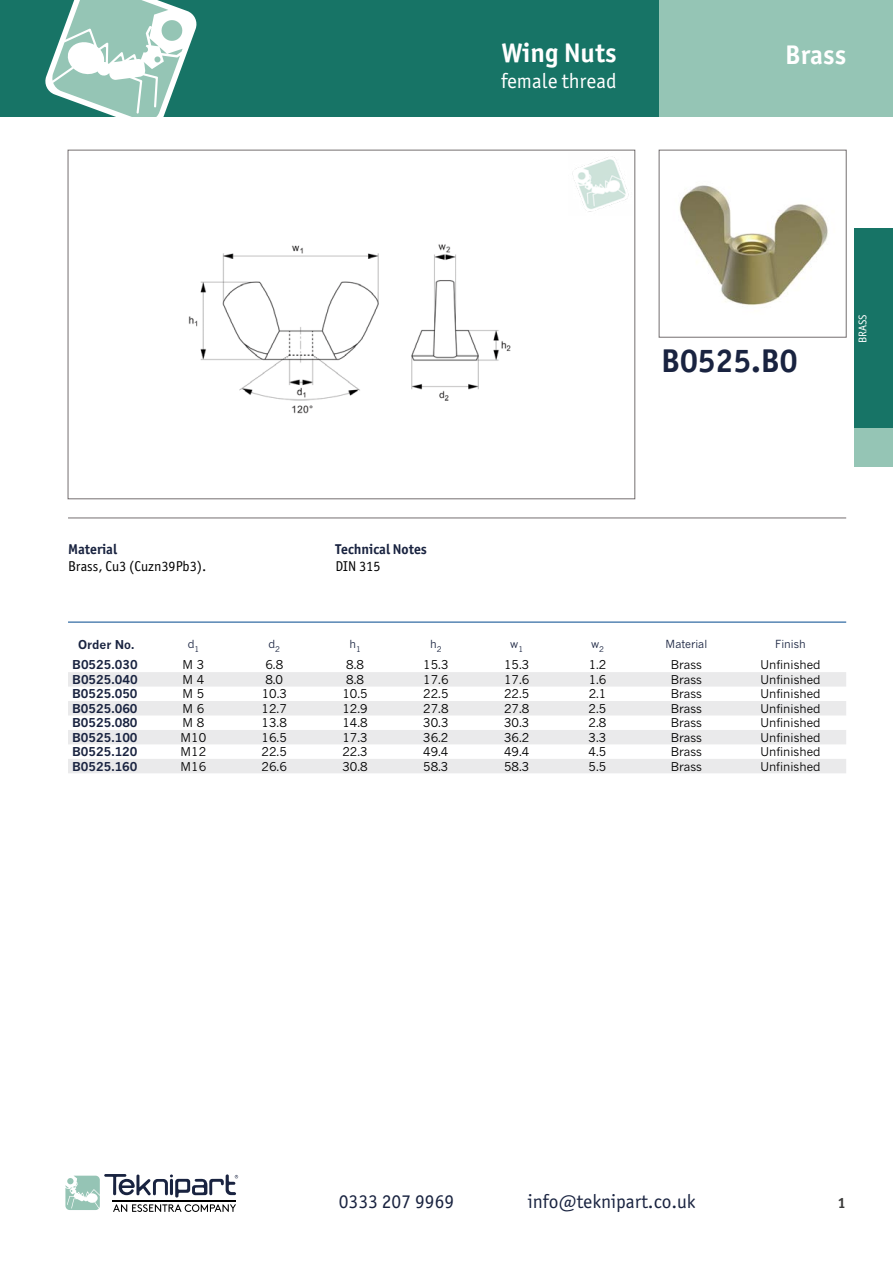
<style>
.page{position:relative;width:893px;height:1263px;background:#fff}
.page>*{position:absolute;margin:0;border:0;box-sizing:border-box;transform-origin:0 0}
.t1{font:700 33px "Officina Sans ITC Pro";color:#192340}
.t2{font:700 27px "Officina Sans ITC Pro";color:#fff}
.t3{font:21px "Officina Sans ITC Pro";color:#fff}
.t4{font:19.5px "Officina Sans ITC Pro";color:#192340}
.t5{font:700 15px "Officina Sans ITC Pro";color:#3c3c3b}
.t6{font:14.25px "Officina Sans ITC Pro";color:#000}
.t7{font:700 14.25px "Officina Sans ITC Pro";color:#192340}
.t8{font:12px "News Gothic MT Pro";color:#000}
.t9{font:700 12px "News Gothic MT Pro";color:#192340}
.t10{font:11.25px "Officina Sans ITC Pro";color:#fff}
.t11{font:11.1px "News Gothic MT Pro";color:#192340}
</style>
<div class="page">
<div style="left:0;top:0;width:659px;height:116px;background:#177466"></div>
<svg style="left:45px;top:0;width:152px;height:116px"></svg>
<div style="left:659px;top:0;width:234px;height:116px;background:#95c5b5"></div>
<div style="left:855px;top:228px;width:38px;height:200px;background:#177466"></div>
<div style="left:855px;top:428px;width:38px;height:38px;background:#95c5b5"></div>
<svg style="left:68px;top:672px;width:778px;height:101px;fill:#eaeaeb"></svg>
<img style="left:188px;top:244px;width:323px;height:170px">
<img style="left:572px;top:157px;width:57px;height:55px">
<div style="left:659px;top:150px;width:187px;height:187px;border:1px solid #746f70"></div>
<img style="left:679px;top:185px;width:149px;height:121px">
<svg style="left:65px;top:1174px;width:173px;height:38px"></svg>
<hr style="left:68px;top:518px;width:778px;height:1px;background:#746f70">
<hr style="left:68px;top:622px;width:778px;height:1px;background:#00488d">
<h2 class="t2" style="left:501px;top:36px;width:117px">Wing Nuts</h2>
<h2 class="t2" style="left:785px;top:38px;width:63px">Brass</h2>
<h3 class="t3" style="left:501px;top:69px;width:117px">female thread</h3>
<h1 class="t1" style="left:661px;top:340px;width:138px">B0525.B0</h1>
<p class="t10" style="left:856px;top:343px;width:30px;rotate:-90deg">BRASS</p>
<p class="t7" style="left:68px;top:540px;width:51px">Material</p>
<p class="t6" style="left:68px;top:558px;width:140px">Brass, Cu3 (Cuzn39Pb3).</p>
<p class="t7" style="left:335px;top:540px;width:93px">Technical Notes</p>
<p class="t6" style="left:335px;top:558px;width:47px">DIN 315</p>
<p class="t9" style="left:78px;top:637px;width:58px">Order No.</p>
<p class="t11" style="left:188px;top:637px;width:13px">d<sub>1</sub></p>
<p class="t11" style="left:268px;top:637px;width:13px">d<sub>2</sub></p>
<p class="t11" style="left:349px;top:637px;width:13px">h<sub>1</sub></p>
<p class="t11" style="left:430px;top:637px;width:13px">h<sub>2</sub></p>
<p class="t11" style="left:510px;top:637px;width:14px">w<sub>1</sub></p>
<p class="t11" style="left:591px;top:637px;width:14px">w<sub>2</sub></p>
<p class="t11" style="left:666px;top:637px;width:43px">Material</p>
<p class="t11" style="left:775px;top:637px;width:32px">Finish</p>
<p class="t9" style="left:72px;top:658px;width:67px">B0525.030</p>
<p class="t8" style="left:183px;top:658px;width:23px">M 3</p>
<p class="t8" style="left:265px;top:658px;width:19px">6.8</p>
<p class="t8" style="left:346px;top:658px;width:19px">8.8</p>
<p class="t8" style="left:423px;top:658px;width:27px">15.3</p>
<p class="t8" style="left:504px;top:658px;width:27px">15.3</p>
<p class="t8" style="left:589px;top:658px;width:19px">1.2</p>
<p class="t8" style="left:671px;top:658px;width:33px">Brass</p>
<p class="t8" style="left:760px;top:658px;width:62px">Unfinished</p>
<p class="t9" style="left:72px;top:672px;width:67px">B0525.040</p>
<p class="t8" style="left:183px;top:672px;width:23px">M 4</p>
<p class="t8" style="left:265px;top:672px;width:19px">8.0</p>
<p class="t8" style="left:346px;top:672px;width:19px">8.8</p>
<p class="t8" style="left:423px;top:672px;width:27px">17.6</p>
<p class="t8" style="left:504px;top:672px;width:27px">17.6</p>
<p class="t8" style="left:589px;top:672px;width:19px">1.6</p>
<p class="t8" style="left:671px;top:672px;width:33px">Brass</p>
<p class="t8" style="left:760px;top:672px;width:62px">Unfinished</p>
<p class="t9" style="left:72px;top:687px;width:67px">B0525.050</p>
<p class="t8" style="left:183px;top:687px;width:23px">M 5</p>
<p class="t8" style="left:262px;top:687px;width:27px">10.3</p>
<p class="t8" style="left:342px;top:687px;width:27px">10.5</p>
<p class="t8" style="left:423px;top:687px;width:27px">22.5</p>
<p class="t8" style="left:504px;top:687px;width:27px">22.5</p>
<p class="t8" style="left:589px;top:687px;width:19px">2.1</p>
<p class="t8" style="left:671px;top:687px;width:33px">Brass</p>
<p class="t8" style="left:760px;top:687px;width:62px">Unfinished</p>
<p class="t9" style="left:72px;top:701px;width:67px">B0525.060</p>
<p class="t8" style="left:183px;top:701px;width:23px">M 6</p>
<p class="t8" style="left:262px;top:701px;width:27px">12.7</p>
<p class="t8" style="left:342px;top:701px;width:27px">12.9</p>
<p class="t8" style="left:423px;top:701px;width:27px">27.8</p>
<p class="t8" style="left:504px;top:701px;width:27px">27.8</p>
<p class="t8" style="left:589px;top:701px;width:19px">2.5</p>
<p class="t8" style="left:671px;top:701px;width:33px">Brass</p>
<p class="t8" style="left:760px;top:701px;width:62px">Unfinished</p>
<p class="t9" style="left:72px;top:715px;width:67px">B0525.080</p>
<p class="t8" style="left:183px;top:716px;width:23px">M 8</p>
<p class="t8" style="left:262px;top:716px;width:27px">13.8</p>
<p class="t8" style="left:342px;top:716px;width:27px">14.8</p>
<p class="t8" style="left:423px;top:716px;width:27px">30.3</p>
<p class="t8" style="left:504px;top:716px;width:27px">30.3</p>
<p class="t8" style="left:589px;top:716px;width:19px">2.8</p>
<p class="t8" style="left:671px;top:716px;width:33px">Brass</p>
<p class="t8" style="left:760px;top:716px;width:62px">Unfinished</p>
<p class="t9" style="left:72px;top:730px;width:67px">B0525.100</p>
<p class="t8" style="left:181px;top:730px;width:27px">M10</p>
<p class="t8" style="left:262px;top:730px;width:27px">16.5</p>
<p class="t8" style="left:342px;top:730px;width:27px">17.3</p>
<p class="t8" style="left:423px;top:730px;width:27px">36.2</p>
<p class="t8" style="left:504px;top:730px;width:27px">36.2</p>
<p class="t8" style="left:589px;top:730px;width:19px">3.3</p>
<p class="t8" style="left:671px;top:730px;width:33px">Brass</p>
<p class="t8" style="left:760px;top:730px;width:62px">Unfinished</p>
<p class="t9" style="left:72px;top:744px;width:67px">B0525.120</p>
<p class="t8" style="left:181px;top:744px;width:27px">M12</p>
<p class="t8" style="left:262px;top:744px;width:27px">22.5</p>
<p class="t8" style="left:342px;top:744px;width:27px">22.3</p>
<p class="t8" style="left:423px;top:744px;width:27px">49.4</p>
<p class="t8" style="left:504px;top:744px;width:27px">49.4</p>
<p class="t8" style="left:589px;top:744px;width:19px">4.5</p>
<p class="t8" style="left:671px;top:744px;width:33px">Brass</p>
<p class="t8" style="left:760px;top:744px;width:62px">Unfinished</p>
<p class="t9" style="left:72px;top:759px;width:67px">B0525.160</p>
<p class="t8" style="left:181px;top:759px;width:27px">M16</p>
<p class="t8" style="left:262px;top:759px;width:27px">26.6</p>
<p class="t8" style="left:342px;top:759px;width:27px">30.8</p>
<p class="t8" style="left:423px;top:759px;width:27px">58.3</p>
<p class="t8" style="left:504px;top:759px;width:27px">58.3</p>
<p class="t8" style="left:589px;top:759px;width:19px">5.5</p>
<p class="t8" style="left:671px;top:759px;width:33px">Brass</p>
<p class="t8" style="left:760px;top:759px;width:62px">Unfinished</p>
<h3 class="t4" style="left:339px;top:1189px;width:117px">0333 207 9969</h3>
<h3 class="t4" style="left:528px;top:1189px;width:169px">info@teknipart.co.uk</h3>
<p class="t5" style="left:838px;top:1193px;width:10px">1</p>
</div>
